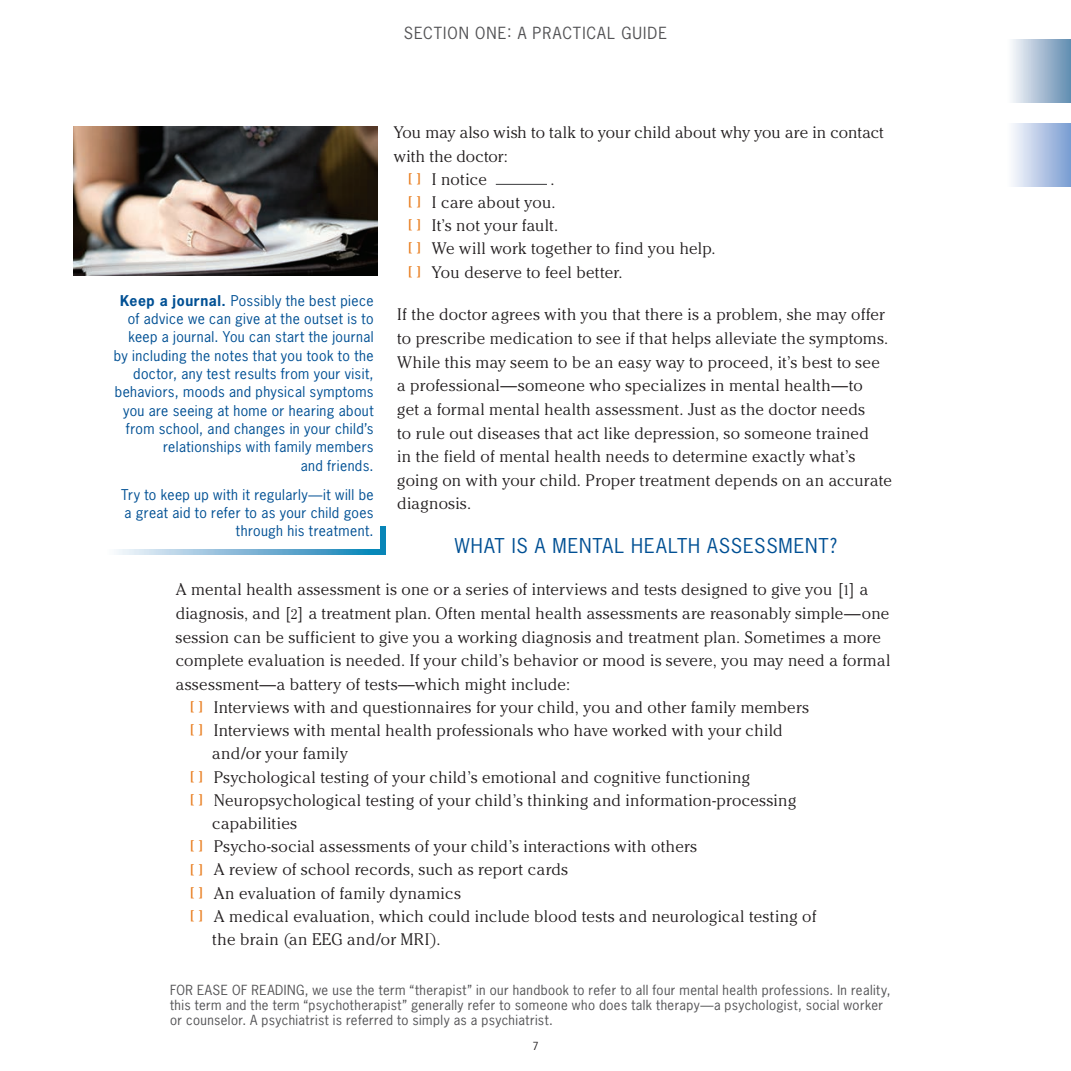
<style>
.page{position:relative;width:1071px;height:1071px;background:#fff}
.page>*{position:absolute;margin:0;border:0;box-sizing:border-box;transform-origin:0 0}
.CAP_SUBHEADS{font:19.25px "News Gothic Std";letter-spacing:.04em;color:#015094}
.BODYCOPY_TEXT{font:300 16.62px/23.6px "Cheltenham Std";letter-spacing:.015em;color:#231f20}
.t1{font:15.75px "News Gothic Std";letter-spacing:.065em;color:#535355}
.SIDEBAR_LEFT{font:14px/18.4px "News Gothic Std";letter-spacing:.03em;color:#015094;text-align:right}
.t2{font:13.12px/14.9px "News Gothic Std";letter-spacing:.03em;color:#535355}
.t3{font:10.5px "News Gothic Std";color:#231f20}
.s1{font-size:14px}
.s2{font-weight:700}
</style>
<div class="page">
<hr style="left:496px;top:184px;width:51px;height:1px;background:#535355">
<img style="left:73px;top:126px;width:305px;height:150px">
<svg style="left:117px;top:550px;width:263px;height:5px"></svg>
<div style="left:380px;top:526px;width:5px;height:29px;background:#0885b7"></div>
<div style="left:1007px;top:39px;width:64px;height:63px;background:linear-gradient(to right,#fffdfe,#638db1)"></div>
<div style="left:1007px;top:124px;width:64px;height:63px;background:linear-gradient(to right,#fffeff,#7b9dd2)"></div>
<p class="t1" style="left:404px;top:23px;width:265px">SECTION ONE: A PRACTICAL GUIDE</p>
<p class="BODYCOPY_TEXT" style="left:394px;top:120px;width:492px">You may also wish to talk to your child about why you are in contact</p>
<p class="BODYCOPY_TEXT" style="left:394px;top:144px;width:116px">with the doctor:</p>
<p class="BODYCOPY_TEXT" style="left:408px;top:167px;width:80px"><sup>[</sup> <sup>]</sup> I notice</p>
<p class="BODYCOPY_TEXT" style="left:408px;top:167px;width:309px;text-indent:142px">.<br><sup>[</sup> <sup>]</sup> I care about you.<br><sup>[</sup> <sup>]</sup> It’s not your fault.<br><sup>[</sup> <sup>]</sup> We will work together to find you help. <sup>[</sup> <sup>]</sup> You deserve to feel better.</p>
<p class="BODYCOPY_TEXT" style="left:397px;top:303px;width:496px">If the doctor agrees with you that there is a problem, she may offer to prescribe medication to see if that helps alleviate the symptoms.<br>While this may seem to be an easy way to proceed, it’s best to see a professional—someone who specializes in mental health—to<br>get a formal mental health assessment. Just as the doctor needs<br>to rule out diseases that act like depression, so someone trained<br>in the field of mental health needs to determine exactly what’s going on with your child. Proper treatment depends on an accurate diagnosis.</p>
<p class="CAP_SUBHEADS" style="left:455px;top:533px;width:383px">WHAT IS A MENTAL HEALTH ASSESSMENT?</p>
<p class="BODYCOPY_TEXT" style="left:176px;top:578px;width:694px">A mental health assessment is one or a series of interviews and tests designed to give you [<span class="s1">1</span>] a</p>
<p class="BODYCOPY_TEXT" style="left:176px;top:601px;width:715px">diagnosis, and [<span class="s1">2</span>] a treatment plan. Often mental health assessments are reasonably simple—one</p>
<p class="BODYCOPY_TEXT" style="left:176px;top:625px;width:707px">session can be sufficient to give you a working diagnosis and treatment plan. Sometimes a more</p>
<p class="BODYCOPY_TEXT" style="left:176px;top:649px;width:716px">complete evaluation is needed. If your child’s behavior or mood is severe, you may need a formal</p>
<p class="BODYCOPY_TEXT" style="left:176px;top:672px;width:396px">assessment—a battery of tests—which might include:</p>
<p class="BODYCOPY_TEXT" style="left:190px;top:695px;width:620px"><sup>[</sup> <sup>]</sup> Interviews with and questionnaires for your child, you and other family members</p>
<p class="BODYCOPY_TEXT" style="left:190px;top:719px;width:594px"><sup>[</sup> <sup>]</sup> Interviews with mental health professionals who have worked with your child</p>
<p class="BODYCOPY_TEXT" style="left:212px;top:742px;width:137px">and/or your family</p>
<p class="BODYCOPY_TEXT" style="left:190px;top:765px;width:561px"><sup>[</sup> <sup>]</sup> Psychological testing of your child’s emotional and cognitive functioning</p>
<p class="BODYCOPY_TEXT" style="left:190px;top:788px;width:607px"><sup>[</sup> <sup>]</sup> Neuropsychological testing of your child’s thinking and information-processing</p>
<p class="BODYCOPY_TEXT" style="left:212px;top:811px;width:86px">capabilities</p>
<p class="BODYCOPY_TEXT" style="left:190px;top:835px;width:508px"><sup>[</sup> <sup>]</sup> Psycho-social assessments of your child’s interactions with others</p>
<p class="BODYCOPY_TEXT" style="left:190px;top:858px;width:379px"><sup>[</sup> <sup>]</sup> A review of school records, such as report cards</p>
<p class="BODYCOPY_TEXT" style="left:190px;top:881px;width:272px"><sup>[</sup> <sup>]</sup> An evaluation of family dynamics</p>
<p class="BODYCOPY_TEXT" style="left:190px;top:904px;width:628px"><sup>[</sup> <sup>]</sup> A medical evaluation, which could include blood tests and neurological testing of</p>
<p class="BODYCOPY_TEXT" style="left:212px;top:927px;width:230px">the brain (an EEG and/or MRI).</p>
<p class="SIDEBAR_LEFT" style="left:114px;top:291px;width:261px"><span class="s2">Keep a journal.</span> Possibly the best piece of advice we can give at the outset is to keep a journal. You can start the journal by including the notes that you took to the doctor, any test results from your visit, behaviors, moods and physical symptoms you are seeing at home or hearing about from school, and changes in your child’s relationships with family members<br>and friends.</p>
<p class="SIDEBAR_LEFT" style="left:121px;top:485px;width:254px">Try to keep up with it regularly—it will be a great aid to refer to as your child goes through his treatment.</p>
<p class="t2" style="left:170px;top:983px;width:722px">FOR EASE OF READING, we use the term “therapist” in our handbook to refer to all four mental health professions. In reality, this term and the term “psychotherapist” generally refer to someone who does talk therapy—a psychologist, social worker or counselor. A psychiatrist is referred to simply as a psychiatrist.</p>
<p class="t3" style="left:532px;top:1039px;width:8px">7</p>
</div>
